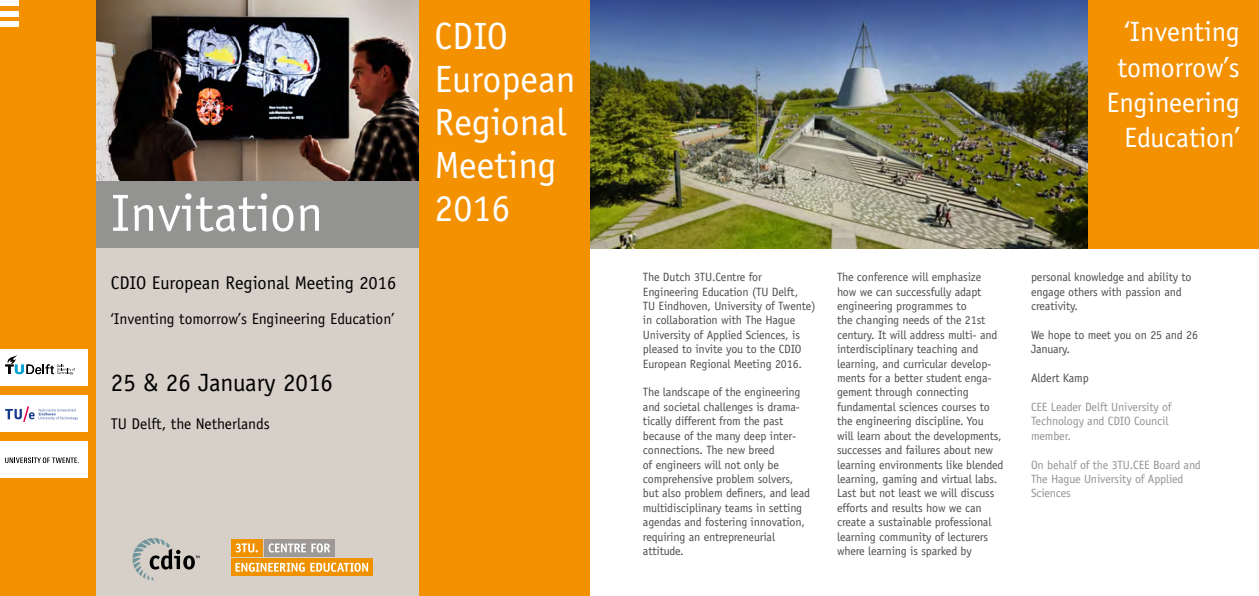
<style>
.page{position:relative;width:1259px;height:596px;background:#fff}
.page>*{position:absolute;margin:0;border:0;box-sizing:border-box;transform-origin:0 0}
.t1{font:52.4px "Officina Sans";color:#fff}
.t2{font:38px/43px "Officina Sans";color:#fff}
.t3{font:28px/35px "Officina Sans";color:#fff;text-align:right}
.t4{font:25px "Officina Sans";color:#000}
.t5{font:18.4px "Officina Sans";color:#000}
.t6{font:15.5px "Officina Sans";color:#000}
.t7{font:12px/14.4px "Officina Sans";letter-spacing:-.01em;color:#4d4d4c}
.t8{font:12px/14.4px "Officina Sans";letter-spacing:-.01em;color:#939392}
</style>
<div class="page">
<img style="left:590px;top:0;width:498px;height:248px">
<img style="left:96px;top:0;width:324px;height:181px">
<div style="left:91px;top:181px;width:331px;height:67px;background:#939392"></div>
<div style="left:91px;top:248px;width:329px;height:347px;background:#d6d0c8"></div>
<div style="left:0;top:0;width:96px;height:595px;background:#f39100"></div>
<div style="left:0;top:0;width:18px;height:6px;background:#fff"></div>
<div style="left:0;top:11px;width:18px;height:5px;background:#fff"></div>
<div style="left:0;top:22px;width:18px;height:5px;background:#fff"></div>
<div style="left:0;top:349px;width:87px;height:36px;background:#fff"></div>
<div style="left:0;top:395px;width:87px;height:36px;background:#fff"></div>
<div style="left:0;top:441px;width:87px;height:37px;background:#fff"></div>
<div style="left:420px;top:0;width:170px;height:595px;background:#f39100"></div>
<div style="left:1088px;top:0;width:171px;height:248px;background:#f39100"></div>
<svg style="left:133px;top:538px;width:66px;height:41px"></svg>
<div style="left:231px;top:558px;width:141px;height:17px;background:#f09200"></div>
<div style="left:264px;top:539px;width:70px;height:17px;background:#9c9997"></div>
<div style="left:231px;top:539px;width:31px;height:17px;background:#f09200"></div>
<svg style="left:235px;top:543px;width:23px;height:9px"></svg>
<svg style="left:268px;top:543px;width:62px;height:9px"></svg>
<svg style="left:235px;top:562px;width:133px;height:9px"></svg>
<svg style="left:5px;top:355px;width:70px;height:19px"></svg>
<svg style="left:5px;top:406px;width:73px;height:15px"></svg>
<svg style="left:5px;top:457px;width:74px;height:6px"></svg>
<h1 class="t1" style="left:111px;top:182px;width:214px">Invitation</h1>
<h3 class="t5" style="left:111px;top:272px;width:287px">CDIO European Regional Meeting 2016</h3>
<p class="t6" style="left:111px;top:309px;width:285px">‘Inventing tomorrow’s Engineering Education’</p>
<h3 class="t4" style="left:111px;top:368px;width:224px">25 &amp; 26 January 2016</h3>
<p class="t6" style="left:111px;top:414px;width:160px">TU Delft, the Netherlands</p>
<h2 class="t2" style="left:434px;top:15px;width:142px">CDIO<br>European<br>Regional<br>Meeting<br>2016</h2>
<h3 class="t3" style="left:1106px;top:15px;width:135px">‘Inventing tomorrow’s<br>Engineering<br>Education’</h3>
<p class="t7" style="left:643px;top:270px;width:174px">The Dutch 3TU.Centre for<br>Engineering Education (TU Delft,<br>TU Eindhoven, University of Twente) in collaboration with The Hague<br>University of Applied Sciences, is pleased to invite you to the CDIO<br>European Regional Meeting 2016.</p>
<p class="t7" style="left:643px;top:385px;width:169px">The landscape of the engineering and societal challenges is drama&shy;tically different from the past because of the many deep inter&shy;connections. The new breed<br>of engineers will not only be comprehensive problem solvers, but also problem definers, and lead multidisciplinary teams in setting agendas and fostering innovation, requiring an entrepreneurial attitude.</p>
<p class="t7" style="left:837px;top:270px;width:168px">The conference will emphasize how we can successfully adapt engineering programmes to<br>the changing needs of the 21st century. It will address multi- and interdisciplinary teaching and learning, and curricular develop&shy;ments for a better student enga&shy;gement through connecting fundamental sciences courses to the engineering discipline. You<br>will learn about the developments, successes and failures about new learning environments like blended learning, gaming and virtual labs.<br>Last but not least we will discuss efforts and results how we can create a sustainable professional learning community of lecturers where learning is sparked by</p>
<p class="t7" style="left:1031px;top:270px;width:162px">personal knowledge and ability to engage others with passion and creativity.</p>
<p class="t7" style="left:1031px;top:327px;width:168px">We hope to meet you on 25 and 26<br>January.</p>
<p class="t7" style="left:1031px;top:370px;width:59px">Aldert Kamp</p>
<p class="t8" style="left:1031px;top:399px;width:142px">CEE Leader Delft University of<br>Technology and CDIO Council member.</p>
<p class="t8" style="left:1031px;top:457px;width:171px">On behalf of the 3TU.CEE Board and<br>The Hague University of Applied<br>Sciences</p>
</div>
